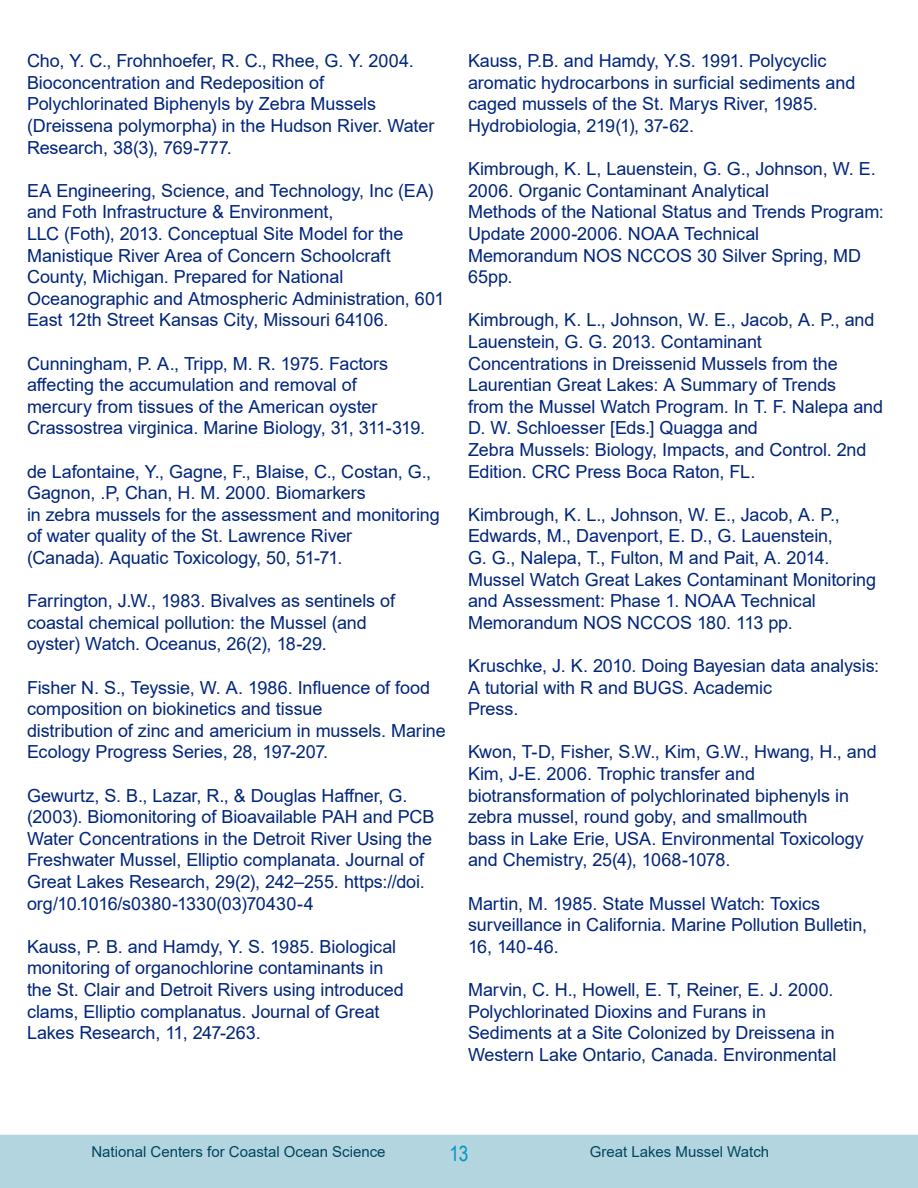
<style>
.page{position:relative;width:918px;height:1188px;background:#fff}
.page>*{position:absolute;margin:0;border:0;box-sizing:border-box;transform-origin:0 0}
.t1{font:21px "Arial Narrow";color:#0096bb}
.t2{font:18px/21.6px "Arial";letter-spacing:-.005em;color:#00257b}
.t3{font:15px "Arial";color:#00455d}
</style>
<div class="page">
<div style="left:0;top:1135px;width:918px;height:53px;background:#b3d5e0"></div>
<p class="t2" style="left:27px;top:50px;width:388px">Cho, Y. C., Frohnhoefer, R. C., Rhee, G. Y. 2004.<br>Bioconcentration and Redeposition of</p>
<p class="t2" style="left:27px;top:93px;width:409px">Polychlorinated Biphenyls by Zebra Mussels (Dreissena polymorpha) in the Hudson River. Water<br>Research, 38(3), 769-777.</p>
<p class="t2" style="left:27px;top:179px;width:408px">EA Engineering, Science, and Technology, Inc (EA) and Foth Infrastructure &amp; Environment,</p>
<p class="t2" style="left:27px;top:223px;width:378px">LLC (Foth), 2013. Conceptual Site Model for the<br>Manistique River Area of Concern Schoolcraft</p>
<p class="t2" style="left:27px;top:266px;width:419px">County, Michigan. Prepared for National<br>Oceanographic and Atmospheric Administration, 601</p>
<p class="t2" style="left:27px;top:309px;width:363px">East 12th Street Kansas City, Missouri 64106.</p>
<p class="t2" style="left:27px;top:352px;width:363px">Cunningham, P. A., Tripp, M. R. 1975. Factors affecting the accumulation and removal of</p>
<p class="t2" style="left:27px;top:395px;width:400px">mercury from tissues of the American oyster<br>Crassostrea virginica. Marine Biology, 31, 311-319.</p>
<p class="t2" style="left:27px;top:460px;width:406px">de Lafontaine, Y., Gagne, F., Blaise, C., Costan, G.,<br>Gagnon, .P, Chan, H. M. 2000. Biomarkers</p>
<p class="t2" style="left:27px;top:503px;width:414px">in zebra mussels for the assessment and monitoring of water quality of the St. Lawrence River</p>
<p class="t2" style="left:27px;top:547px;width:317px">(Canada). Aquatic Toxicology, 50, 51-71.</p>
<p class="t2" style="left:27px;top:590px;width:370px">Farrington, J.W., 1983. Bivalves as sentinels of coastal chemical pollution: the Mussel (and</p>
<p class="t2" style="left:27px;top:633px;width:301px">oyster) Watch. Oceanus, 26(2), 18-29.</p>
<p class="t2" style="left:27px;top:676px;width:405px">Fisher N. S., Teyssie, W. A. 1986. Influence of food composition on biokinetics and tissue</p>
<p class="t2" style="left:27px;top:719px;width:420px">distribution of zinc and americium in mussels. Marine<br>Ecology Progress Series, 28, 197-207.</p>
<p class="t2" style="left:27px;top:784px;width:409px">Gewurtz, S. B., Lazar, R., &amp; Douglas Haffner, G. (2003). Biomonitoring of Bioavailable PAH and PCB Water Concentrations in the Detroit River Using the Freshwater Mussel, Elliptio complanata. Journal of Great Lakes Research, 29(2), 242–255. https://doi. org/10.1016/s0380-1330(03)70430-4</p>
<p class="t2" style="left:27px;top:935px;width:371px">Kauss, P. B. and Hamdy, Y. S. 1985. Biological monitoring of organochlorine contaminants in</p>
<p class="t2" style="left:27px;top:979px;width:378px">the St. Clair and Detroit Rivers using introduced clams, Elliptio complanatus. Journal of Great</p>
<p class="t2" style="left:27px;top:1022px;width:235px">Lakes Research, 11, 247-263.</p>
<p class="t2" style="left:468px;top:50px;width:389px">Kauss, P.B. and Hamdy, Y.S. 1991. Polycyclic aromatic hydrocarbons in surficial sediments and</p>
<p class="t2" style="left:468px;top:93px;width:351px">caged mussels of the St. Marys River, 1985.<br>Hydrobiologia, 219(1), 37-62.</p>
<p class="t2" style="left:468px;top:158px;width:409px">Kimbrough, K. L, Lauenstein, G. G., Johnson, W. E.<br>2006. Organic Contaminant Analytical</p>
<p class="t2" style="left:468px;top:201px;width:417px">Methods of the National Status and Trends Program:<br>Update 2000-2006. NOAA Technical</p>
<p class="t2" style="left:468px;top:244px;width:395px">Memorandum NOS NCCOS 30 Silver Spring, MD<br>65pp.</p>
<p class="t2" style="left:468px;top:309px;width:408px">Kimbrough, K. L., Johnson, W. E., Jacob, A. P., and<br>Lauenstein, G. G. 2013. Contaminant</p>
<p class="t2" style="left:468px;top:352px;width:371px">Concentrations in Dreissenid Mussels from the<br>Laurentian Great Lakes: A Summary of Trends</p>
<p class="t2" style="left:468px;top:395px;width:417px">from the Mussel Watch Program. In T. F. Nalepa and<br>D. W. Schloesser [Eds.] Quagga and</p>
<p class="t2" style="left:468px;top:439px;width:400px">Zebra Mussels: Biology, Impacts, and Control. 2nd<br>Edition. CRC Press Boca Raton, FL.</p>
<p class="t2" style="left:468px;top:503px;width:410px">Kimbrough, K. L., Johnson, W. E., Jacob, A. P., Edwards, M., Davenport, E. D., G. Lauenstein,<br>G. G., Nalepa, T., Fulton, M and Pait, A. 2014.<br>Mussel Watch Great Lakes Contaminant Monitoring and Assessment: Phase 1. NOAA Technical Memorandum NOS NCCOS 180. 113 pp.</p>
<p class="t2" style="left:468px;top:655px;width:413px">Kruschke, J. K. 2010. Doing Bayesian data analysis:<br>A tutorial with R and BUGS. Academic</p>
<p class="t2" style="left:468px;top:698px;width:52px">Press.</p>
<p class="t2" style="left:468px;top:741px;width:410px">Kwon, T-D, Fisher, S.W., Kim, G.W., Hwang, H., and<br>Kim, J-E. 2006. Trophic transfer and</p>
<p class="t2" style="left:468px;top:784px;width:383px">biotransformation of polychlorinated biphenyls in zebra mussel, round goby, and smallmouth</p>
<p class="t2" style="left:468px;top:827px;width:397px">bass in Lake Erie, USA. Environmental Toxicology and Chemistry, 25(4), 1068-1078.</p>
<p class="t2" style="left:468px;top:892px;width:401px">Martin, M. 1985. State Mussel Watch: Toxics surveillance in California. Marine Pollution Bulletin,<br>16, 140-46.</p>
<p class="t2" style="left:468px;top:979px;width:367px">Marvin, C. H., Howell, E. T, Reiner, E. J. 2000.<br>Polychlorinated Dioxins and Furans in</p>
<p class="t2" style="left:468px;top:1022px;width:370px">Sediments at a Site Colonized by Dreissena in<br>Western Lake Ontario, Canada. Environmental</p>
<p class="t3" style="left:91px;top:1141px;width:296px">National Centers for Coastal Ocean Science</p>
<p class="t1" style="left:449px;top:1138px;width:21px">13</p>
<p class="t3" style="left:590px;top:1141px;width:181px">Great Lakes Mussel Watch</p>
</div>
